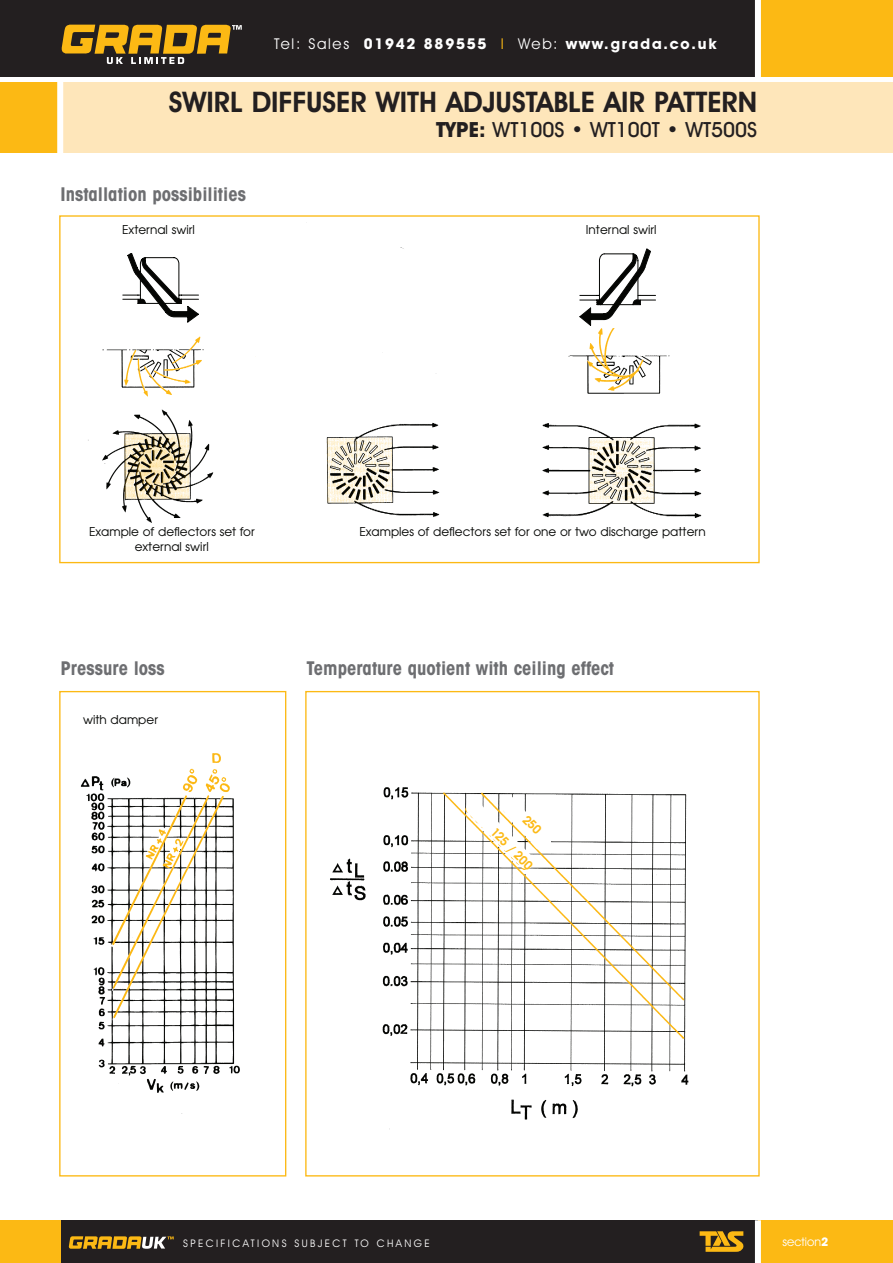
<style>
.page{position:relative;width:893px;height:1263px;background:#fff}
.page>*{position:absolute;margin:0;border:0;box-sizing:border-box;transform-origin:0 0}
.t1{font:600 28.5px "Avant Garde IT Cby BT";color:#231f20}
.t2{font:500 21px "Avant Garde IT Cby BT";color:#231f20}
.t3{font:700 condensed 18.9px "Avant Garde";color:#6d6e71}
.t4{font:700 15px "Avant Garde IT Cby BT";letter-spacing:.12em;color:#fff}
.t5{font:12.15px/14.5px "Avant Garde";color:#040503;text-align:center}
.t6{font:600 12.15px "Avant Garde";color:#fcb914}
.t7{font:12px "Avant Garde IT Cby BT";color:#fff}
.t8{font:10.5px "Avant Garde IT Cby BT";letter-spacing:.225em;color:#fff}
.s1{font-weight:400}
.s2{font-weight:400;color:#fcb914}
.s3{font-weight:700}
</style>
<div class="page">
<div style="left:0;top:0;width:758px;height:77px;background:#231f20"></div>
<div style="left:758px;top:0;width:134px;height:77px;background:#fcb914"></div>
<div style="left:758px;top:1220px;width:134px;height:43px;background:#fcb914"></div>
<div style="left:43px;top:82px;width:849px;height:71px;background:#fee6ba"></div>
<div style="left:0;top:82px;width:60px;height:71px;background:#fcb914"></div>
<div style="left:60px;top:1220px;width:698px;height:43px;background:#231f20"></div>
<svg style="left:699px;top:1231px;width:44px;height:21px"></svg>
<svg style="left:69px;top:1236px;width:105px;height:13px"></svg>
<div style="left:0;top:1220px;width:60px;height:43px;background:#fcb914"></div>
<div style="left:755px;top:0;width:6px;height:79px;background:#fff"></div>
<div style="left:755px;top:1220px;width:6px;height:43px;background:#fff"></div>
<svg style="left:62px;top:25px;width:180px;height:39px"></svg>
<div style="left:57px;top:77px;width:6px;height:77px;background:#fff"></div>
<div style="left:59px;top:691px;width:227px;height:486px;border:1px solid #fcb914"></div>
<img style="left:59px;top:215px;width:645px;height:339px">
<img style="left:109px;top:227px;width:557px;height:295px">
<img style="left:80px;top:776px;width:160px;height:338px">
<img style="left:110px;top:753px;width:121px;height:266px">
<img style="left:144px;top:822px;width:41px;height:49px">
<img style="left:305px;top:746px;width:384px;height:398px">
<img style="left:408px;top:747px;width:281px;height:318px">
<div style="left:324px;top:243px;width:106px;height:82px;background:#fff;border-radius:50%"></div>
<div style="left:557px;top:242px;width:118px;height:86px;background:#fff;border-radius:23px"></div>
<svg style="left:579px;top:249px;width:76px;height:76px"></svg>
<div style="left:107px;top:1101px;width:122px;height:12px;background:#fff;border-radius:6px"></div>
<div style="left:107px;top:244px;width:118px;height:79px;background:#fff"></div>
<svg style="left:123px;top:253px;width:75px;height:69px"></svg>
<svg style="left:465px;top:795px;width:85px;height:75px"></svg>
<p class="t4" style="left:274px;top:38px;width:443px"><span class="s1">Tel: Sales</span> 01942 889555 <span class="s2">I</span> <span class="s1">Web:</span> www.grada.co.uk</p>
<h1 class="t1" style="left:169px;top:91px;width:590px">SWIRL DIFFUSER WITH ADJUSTABLE AIR PATTERN</h1>
<h2 class="t2" style="left:436px;top:122px;width:323px"><span class="s3">TYPE:</span> WT100S • WT100T • WT500S</h2>
<h3 class="t3" style="left:60px;top:188px;width:187px">Installation possibilities</h3>
<p class="t5" style="left:122px;top:224px;width:74px">External swirl</p>
<p class="t5" style="left:586px;top:224px;width:72px">Internal swirl</p>
<p class="t5" style="left:89px;top:526px;width:167px">Example of deflectors set for external swirl</p>
<p class="t5" style="left:359px;top:526px;width:348px">Examples of deflectors set for one or two discharge pattern</p>
<h3 class="t3" style="left:60px;top:662px;width:106px">Pressure loss</h3>
<h3 class="t3" style="left:306px;top:662px;width:309px">Temperature quotient with ceiling effect</h3>
<p class="t5" style="left:83px;top:713px;width:76px">with damper</p>
<p class="t6" style="left:496px;top:826px;width:55px;rotate:45deg">125 / 200</p>
<p class="t8" style="left:183px;top:1240px;width:248px">SPECIFICATIONS SUBJECT TO CHANGE</p>
<p class="t7" style="left:782px;top:1237px;width:47px">section<span class="s3">2</span></p>
</div>
